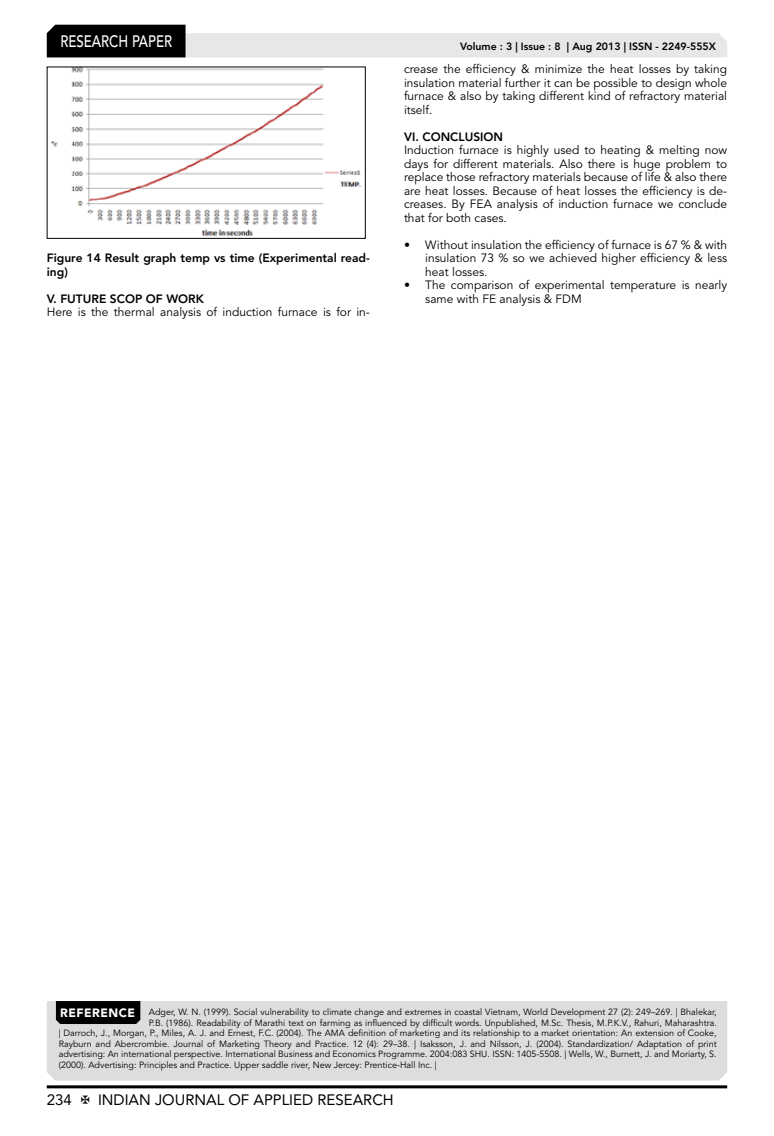
<style>
.page{position:relative;width:774px;height:1136px;background:#fff}
.page>*{position:absolute;margin:0;border:0;box-sizing:border-box;transform-origin:0 0}
.t1{font:500 16.5px "Avenir LT Std";color:#fff;scale:.8 1}
.t2{font:15px "Avenir LT Std";color:#000}
.t3{font:12px/13.5px "Avenir LT Std";color:#000;text-align:justify}
.t4{font:800 12px/13.5px "Avenir LT Std";color:#000}
.t5{font:800 10.5px "Avenir LT Std";color:#000}
.t6{font:9px "Avenir LT Std";color:#000}
.s1{font-weight:900;font-size:12px;color:#fff}
</style>
<div class="page">
<hr style="left:47px;top:1085px;width:680px;height:3px;background:#000">
<svg style="left:47px;top:25px;width:680px;height:32px"></svg>
<img style="left:51px;top:69px;width:311px;height:167px">
<div style="left:47px;top:67px;width:319px;height:172px;border:1px solid #000"></div>
<div style="left:47px;top:1001px;width:680px;height:79px;background:#dcddde"></div>
<div style="left:56px;top:1001px;width:84px;height:22px;background:#000"></div>
<h1 class="t1" style="left:60px;top:32px;width:139px">RESEARCH PAPER</h1>
<h3 class="t4" style="left:47px;top:251px;width:325px">Figure 14 Result graph temp vs time (Experimental read&shy;ing)</h3>
<h3 class="t4" style="left:47px;top:292px;width:159px">V. FUTURE SCOP OF WORK</h3>
<h3 class="t3" style="left:47px;top:305px;width:325px">Here is the thermal analysis of induction furnace is for in-</h3>
<p class="t5" style="left:460px;top:41px;width:257px">Volume : 3 | Issue : 8 | Aug 2013 | ISSN - 2249-555X</p>
<h3 class="t3" style="left:404px;top:62px;width:325px">crease the efficiency &amp; minimize the heat losses by taking insulation material further it can be possible to design whole furnace &amp; also by taking different kind of refractory material itself.</h3>
<h3 class="t4" style="left:404px;top:130px;width:101px">VI. CONCLUSION</h3>
<p class="t3" style="left:404px;top:143px;width:325px">Induction furnace is highly used to heating &amp; melting now days for different materials. Also there is huge problem to replace those refractory materials because of life &amp; also there are heat losses. Because of heat losses the efficiency is de&shy;creases. By FEA analysis of induction furnace we conclude that for both cases.</p>
<h3 class="t3" style="left:425px;top:238px;width:303px;text-indent:-21px">• Without insulation the efficiency of furnace is 67 % &amp; with insulation 73 % so we achieved higher efficiency &amp; less heat losses.</h3>
<h3 class="t3" style="left:425px;top:278px;width:303px;text-indent:-21px">• The comparison of experimental temperature is nearly same with FE analysis &amp; FDM</h3>
<p class="t6" style="left:60px;top:1006px;width:658px"><span class="s1">REFERENCE</span> Adger, W. N. (1999). Social vulnerability to climate change and extremes in coastal Vietnam, World Development 27 (2): 249–269. | Bhalekar,</p>
<p class="t6" style="left:149px;top:1017px;width:569px">P.B. (1986). Readability of Marathi text on farming as influenced by difficult words. Unpublished, M.Sc. Thesis, M.P.K.V., Rahuri, Maharashtra.</p>
<p class="t6" style="left:59px;top:1027px;width:659px">| Darroch, J., Morgan, P., Miles, A. J. and Ernest, F.C. (2004). The AMA definition of marketing and its relationship to a market orientation: An extension of Cooke,</p>
<p class="t6" style="left:59px;top:1038px;width:659px">Rayburn and Abercrombie. Journal of Marketing Theory and Practice. 12 (4): 29–38. | Isaksson, J. and Nilsson, J. (2004). Standardization/ Adaptation of print</p>
<p class="t6" style="left:59px;top:1048px;width:660px">advertising: An international perspective. International Business and Economics Programme. 2004:083 SHU. ISSN: 1405-5508. | Wells, W., Burnett, J. and Moriarty, S.</p>
<p class="t6" style="left:59px;top:1059px;width:380px">(2000). Advertising: Principles and Practice. Upper saddle river, New Jercey: Prentice-Hall Inc. |</p>
<h2 class="t2" style="left:47px;top:1090px;width:27px">234</h2>
<h2 class="t2" style="left:98px;top:1090px;width:297px">INDIAN JOURNAL OF APPLIED RESEARCH</h2>
</div>
